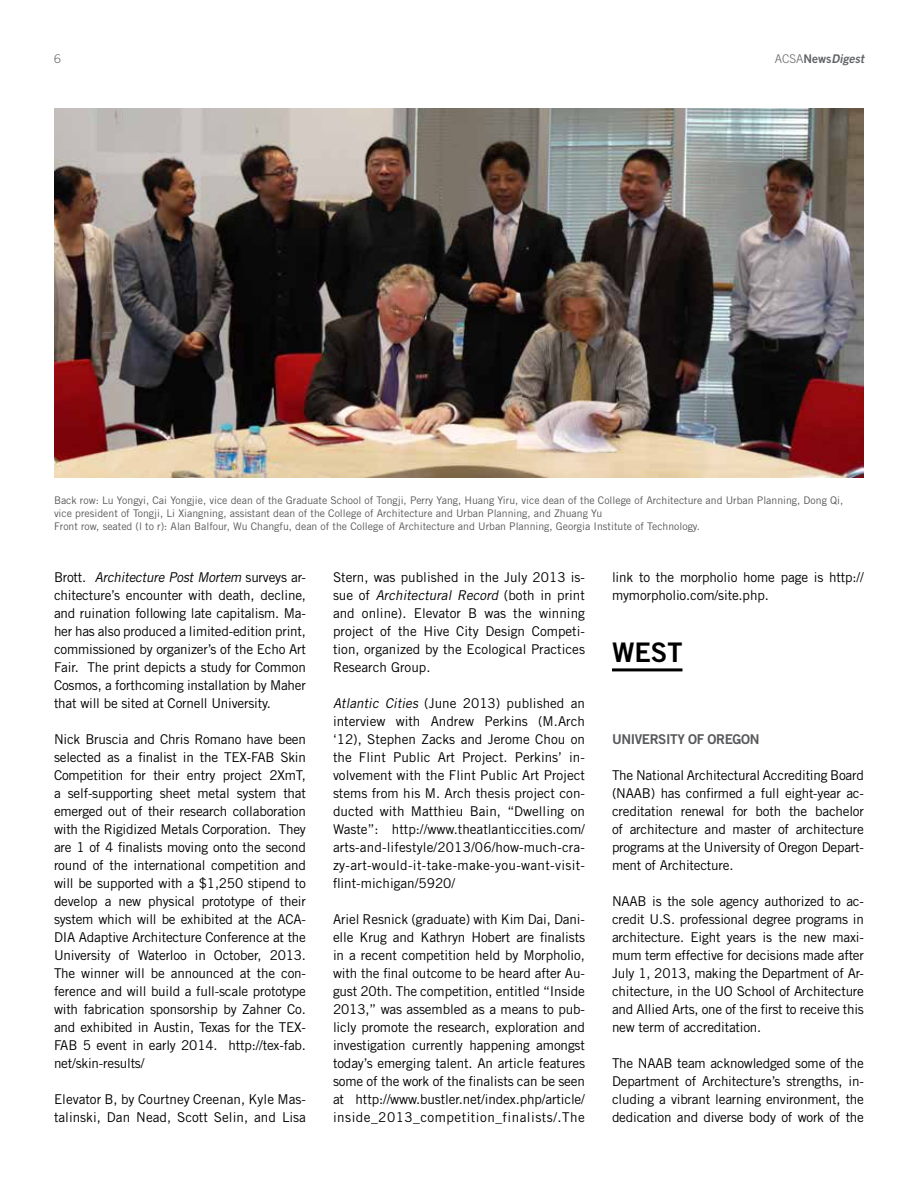
<style>
.page{position:relative;width:918px;height:1188px;background:#fff}
.page>*{position:absolute;margin:0;border:0;box-sizing:border-box;transform-origin:0 0}
.t1{font:27px "Trade Gothic LT Std Bd 2";color:#000}
.t2{font:13.5px/18px "Trade Gothic LT Std";letter-spacing:-.01em;color:#000;text-align:justify}
.t3{font:13.5px "Trade Gothic LT Std Bd 2";letter-spacing:-.03em;color:#58595b}
.t4{font:italic 12px "Trade Gothic LT Std Bd 2";color:#636466}
.t5{font:300 12px "Trade Gothic LT Std";color:#636466}
.t6{font:10.5px/12.6px "Trade Gothic LT Std";color:#58595b}
.s1{font-family:"Trade Gothic LT Std";font-weight:300;font-style:normal}
.s2{font-style:normal}
.s3{font-style:italic}
</style>
<div class="page">
<img style="left:54px;top:109px;width:810px;height:369px">
<hr style="left:612px;top:668px;width:70px;height:3px;background:#000">
<p class="t5" style="left:54px;top:51px;width:8px">6</p>
<p class="t4" style="left:775px;top:51px;width:93px"><span class="s1">ACSA</span><span class="s2">NEWS</span>Digest</p>
<p class="t6" style="left:54px;top:494px;width:791px">Back row: Lu Yongyi, Cai Yongjie, vice dean of the Graduate School of Tongji, Perry Yang, Huang Yiru, vice dean of the College of Architecture and Urban Planning, Dong Qi, vice president of Tongji, Li Xiangning, assistant dean of the College of Architecture and Urban Planning, and Zhuang Yu<br>Front row, seated (l to r): Alan Balfour, Wu Changfu, dean of the College of Architecture and Urban Planning, Georgia Institute of Technology.</p>
<p class="t2" style="left:54px;top:568px;width:254px">B r o tt . <span class="s3">Architecture Post Mortem</span> s u rv eys a r&shy;chitecture’s encounter with death, decline, and ruination following late capitalism. Ma&shy;her has also produced a limited-edition print, commissioned by organizer’s of the Echo Art Fair. The print depicts a study for Common Cosmos, a forthcoming installation by Maher that will be sited at Cornell University.</p>
<p class="t2" style="left:54px;top:730px;width:254px">Nick Bruscia and Chris Romano have been selected as a finalist in the TEX-FAB Skin Competition for their entry project 2XmT, a self-supporting sheet metal system that emerged out of their research collaboration with the Rigidized Metals Corporation. They are 1 of 4 finalists moving onto the second round of the international competition and will be supported with a $1,250 stipend to develop a new physical prototype of their system which will be exhibited at the ACA-DIA Adaptive Architecture Conference at the University of Waterloo in October, 2013.<br>The winner will be announced at the con&shy;ference and will build a full-scale prototype with fabrication sponsorship by Zahner Co. and exhibited in Austin, Texas for the TEX-FAB 5 event in early 2014. http://tex-fab. net/skin-results/</p>
<p class="t2" style="left:54px;top:1090px;width:254px">Elevator B, by Courtney Creenan, Kyle Mas&shy;talinski, Dan Nead, Scott Selin, and Lisa</p>
<p class="t2" style="left:333px;top:568px;width:254px">Stern, was published in the July 2013 is&shy;s u e of <span class="s3">Architectural Record</span> ( bot h i n p r i n t and online). Elevator B was the winning project of the Hive City Design Competi&shy;tion, organized by the Ecological Practices Research Group.</p>
<p class="t2" style="left:333px;top:694px;width:254px"><span class="s3">Atlantic Cities</span> (June 2013) published an interview with Andrew Perkins (M.Arch ‘12), Stephen Zacks and Jerome Chou on the Flint Public Art Project. Perkins’ in&shy;volvement with the Flint Public Art Project stems from his M. Arch thesis project con&shy;ducted with Matthieu Bain, “Dwelling on Waste”: http://www.theatlanticcities.com/ arts-and-lifestyle/2013/06/how-much-cra&shy;zy-art-would-it-take-make-you-want-visit&shy;flint-michigan/5920/</p>
<p class="t2" style="left:333px;top:910px;width:254px">Ariel Resnick (graduate) with Kim Dai, Dani&shy;elle Krug and Kathryn Hobert are finalists in a recent competition held by Morpholio, with the final outcome to be heard after Au&shy;gust 20th. The competition, entitled “Inside 2013,” was assembled as a means to pub&shy;licly promote the research, exploration and investigation currently happening amongst today’s emerging talent. An article features some of the work of the finalists can be seen at http://www.bustler.net/index.php/article/ inside_2013_competition_finalists/.The</p>
<p class="t2" style="left:612px;top:568px;width:253px">link to the morpholio home page is http:// mymorpholio.com/site.php.</p>
<h1 class="t1" style="left:612px;top:636px;width:19px">WEST</h1>
<p class="t3" style="left:612px;top:731px;width:147px">UN IVERSITY OF OREGON</p>
<p class="t2" style="left:612px;top:766px;width:254px">The National Architectural Accrediting Board (NAAB) has confirmed a full eight-year ac&shy;creditation renewal for both the bachelor of architecture and master of architecture programs at the University of Oregon Depart&shy;ment of Architecture.</p>
<p class="t2" style="left:612px;top:892px;width:254px">NAAB is the sole agency authorized to ac&shy;credit U.S. professional degree programs in architecture. Eight years is the new maxi&shy;mum term effective for decisions made after July 1, 2013, making the Department of Ar&shy;chitecture, in the UO School of Architecture and Allied Arts, one of the first to receive this new term of accreditation.</p>
<p class="t2" style="left:612px;top:1054px;width:254px">The NAAB team acknowledged some of the Department of Architecture’s strengths, in&shy;cluding a vibrant learning environment, the dedication and diverse body of work of the</p>
</div>
